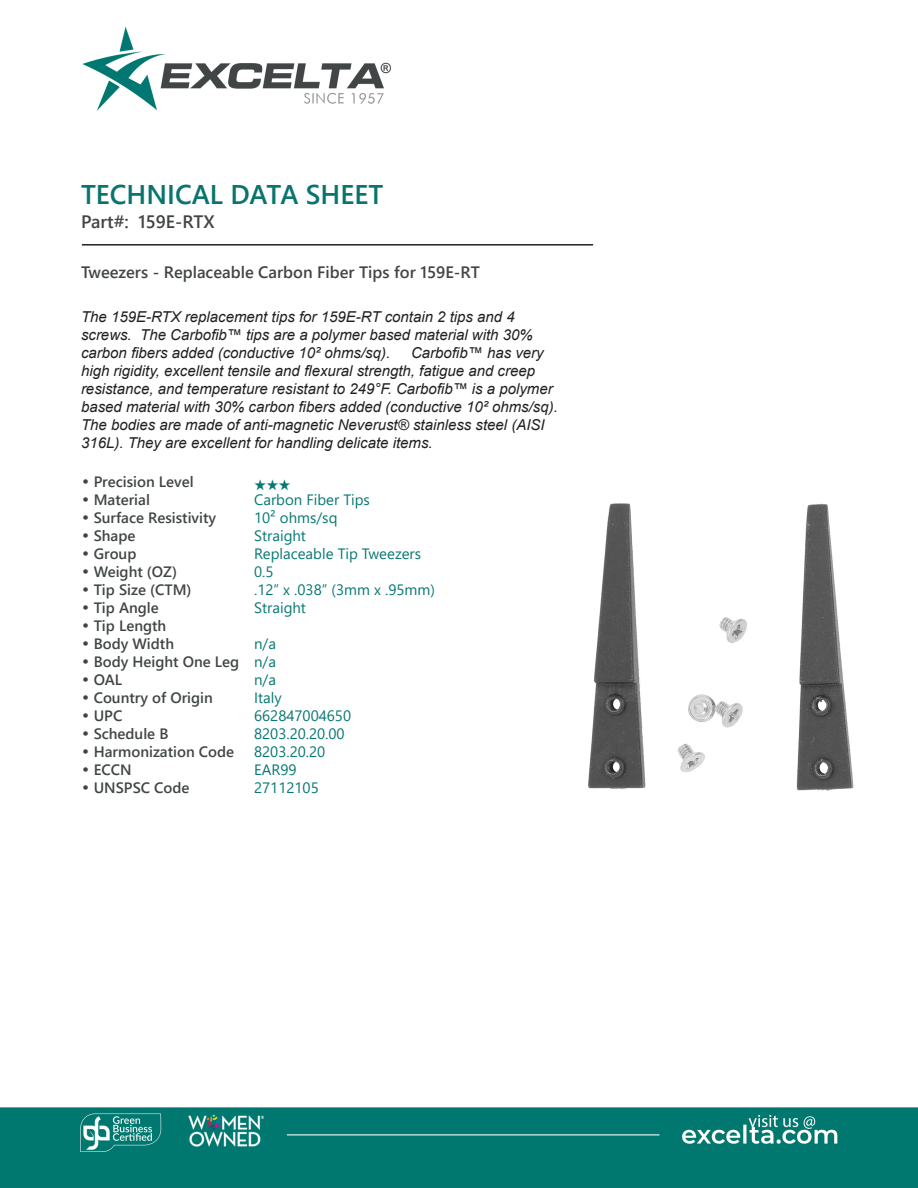
<style>
.page{position:relative;width:918px;height:1188px;background:#fff}
.page>*{position:absolute;margin:0;border:0;box-sizing:border-box;transform-origin:0 0}
.t1{font:700 27px "Yu Gothic UI";color:#08746d}
.t2{font:700 18px "Yu Gothic UI";color:#414546}
.t3{font:700 16.5px "Yu Gothic UI";color:#414546}
.t4{font:italic 15px/18px "Arial";color:#231f20}
.CT_s_CTM{font:700 15px "Yu Gothic UI";color:#414546}
.CT_s_CTM-2{font:15px "Yu Gothic UI";color:#077874}
.CT_s_CTM-3{font:15px "Zapf Ding Bats";color:#077874}
.s1{font-family:"Century Gothic";font-weight:400}
</style>
<div class="page">
<img style="left:0;top:27px;width:918px;height:1161px">
<img style="left:576px;top:447px;width:288px;height:382px">
<hr style="left:82px;top:244px;width:511px;height:2px;background:#231f20">
<p class="t1" style="left:81px;top:178px;width:304px">TECHNICAL DATA SHEET</p>
<p class="t2" style="left:81px;top:212px;width:135px">Part#: 159E-RTX</p>
<p class="t3" style="left:81px;top:262px;width:400px">Tweezers - Replaceable Carbon Fiber Tips for 159E-RT</p>
<p class="t4" style="left:81px;top:308px;width:453px">The 159E-RTX replacement tips for 159E-RT contain 2 tips and 4 screws. The Carbofib™ tips are a polymer based material with 30% carbon fibers added (conductive 10² ohms/sq).</p>
<p class="t4" style="left:81px;top:344px;width:478px;text-indent:330px">Carbofib™ has very high rigidity, excellent tensile and flexural strength, fatigue and creep resistance, and temperature resistant to 249°F. Carbofib™ is a polymer based material with 30% carbon fibers added (conductive 10² ohms/sq).<br>The bodies are made of anti-magnetic Neverust® stainless steel (AISI 316L). They are excellent for handling delicate items.</p>
<p class="CT_s_CTM" style="left:81px;top:473px;width:114px"><span class="s1">•</span> Precision Level</p>
<p class="CT_s_CTM-3" style="left:254px;top:476px;width:38px">★★★</p>
<p class="CT_s_CTM" style="left:81px;top:491px;width:70px"><span class="s1">•</span> Material</p>
<p class="CT_s_CTM-2" style="left:254px;top:485px;width:117px">Carbon Fiber Tips</p>
<p class="CT_s_CTM" style="left:81px;top:509px;width:137px"><span class="s1">•</span> Surface Resistivity</p>
<p class="CT_s_CTM-2" style="left:254px;top:503px;width:85px">10² ohms/sq</p>
<p class="CT_s_CTM" style="left:81px;top:527px;width:56px"><span class="s1">•</span> Shape</p>
<p class="CT_s_CTM-2" style="left:254px;top:521px;width:53px">Straight</p>
<p class="CT_s_CTM" style="left:81px;top:545px;width:57px"><span class="s1">•</span> Group</p>
<p class="CT_s_CTM-2" style="left:254px;top:539px;width:169px">Replaceable Tip Tweezers</p>
<p class="CT_s_CTM" style="left:81px;top:563px;width:98px"><span class="s1">•</span> Weight (OZ)</p>
<p class="CT_s_CTM-2" style="left:254px;top:557px;width:21px">0.5</p>
<p class="CT_s_CTM" style="left:81px;top:581px;width:112px"><span class="s1">•</span> Tip Size (CTM)</p>
<p class="CT_s_CTM-2" style="left:254px;top:575px;width:182px">.12” x .038” (3mm x .95mm)</p>
<p class="CT_s_CTM" style="left:81px;top:599px;width:79px"><span class="s1">•</span> Tip Angle</p>
<p class="CT_s_CTM-2" style="left:254px;top:593px;width:53px">Straight</p>
<p class="CT_s_CTM" style="left:81px;top:617px;width:87px"><span class="s1">•</span> Tip Length</p>
<p class="CT_s_CTM" style="left:81px;top:635px;width:95px"><span class="s1">•</span> Body Width</p>
<p class="CT_s_CTM-2" style="left:254px;top:629px;width:23px">n/a</p>
<p class="CT_s_CTM" style="left:81px;top:653px;width:160px"><span class="s1">•</span> Body Height One Leg</p>
<p class="CT_s_CTM-2" style="left:254px;top:647px;width:23px">n/a</p>
<p class="CT_s_CTM" style="left:81px;top:671px;width:43px"><span class="s1">•</span> OAL</p>
<p class="CT_s_CTM-2" style="left:254px;top:665px;width:23px">n/a</p>
<p class="CT_s_CTM" style="left:81px;top:689px;width:133px"><span class="s1">•</span> Country of Origin</p>
<p class="CT_s_CTM-2" style="left:254px;top:683px;width:29px">Italy</p>
<p class="CT_s_CTM" style="left:81px;top:707px;width:43px"><span class="s1">•</span> UPC</p>
<p class="CT_s_CTM-2" style="left:254px;top:701px;width:99px">662847004650</p>
<p class="CT_s_CTM" style="left:81px;top:725px;width:89px"><span class="s1">•</span> Schedule B</p>
<p class="CT_s_CTM-2" style="left:254px;top:719px;width:92px">8203.20.20.00</p>
<p class="CT_s_CTM" style="left:81px;top:743px;width:155px"><span class="s1">•</span> Harmonization Code</p>
<p class="CT_s_CTM-2" style="left:254px;top:737px;width:73px">8203.20.20</p>
<p class="CT_s_CTM" style="left:81px;top:761px;width:52px"><span class="s1">•</span> ECCN</p>
<p class="CT_s_CTM-2" style="left:254px;top:755px;width:44px">EAR99</p>
<p class="CT_s_CTM" style="left:81px;top:779px;width:110px"><span class="s1">•</span> UNSPSC Code</p>
<p class="CT_s_CTM-2" style="left:254px;top:773px;width:66px">27112105</p>
</div>
